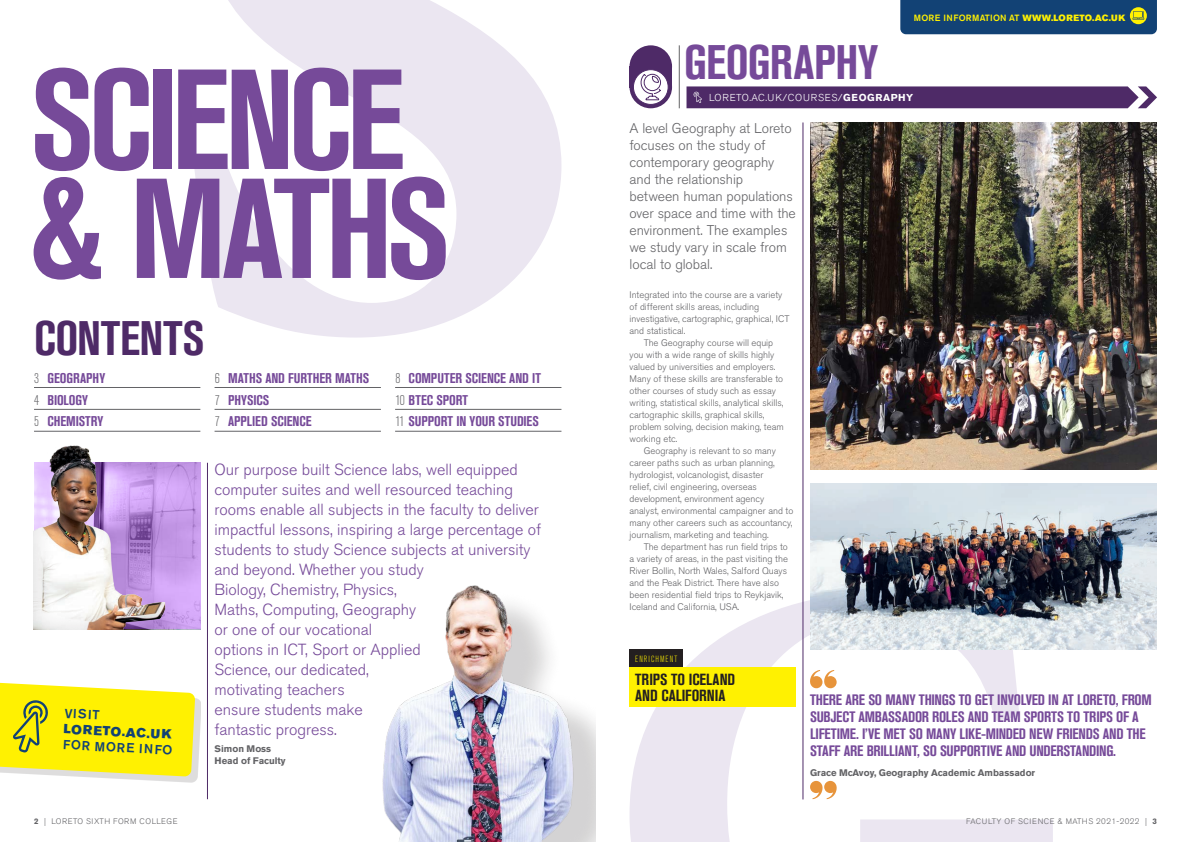
<style>
.page{position:relative;width:1191px;height:842px;background:#fff}
.page>*{position:absolute;margin:0;border:0;box-sizing:border-box;transform-origin:0 0}
.t1{font:700 condensed 140.6px/109px "Akzidenz Grotesk BE";letter-spacing:-.045em;color:#764a99}
.t2{font:700 condensed 48px "Akzidenz Grotesk BE";letter-spacing:-.01em;color:#764a99}
.t3{font:700 condensed 48px "Akzidenz Grotesk BE";letter-spacing:-.005em;color:#4e2a67}
.loreto_intro{font:300 16px/20px "Akzidenz Grotesk BE";color:#764a99}
.t4{font:700 condensed 16px/16px "Akzidenz Grotesk BE";color:#231f20}
.loreto_tertiary_head{font:700 condensed 15px/17px "Akzidenz Grotesk BE";letter-spacing:-.01em;color:#764a99}
.loreto_body{font:300 14px/17px "Akzidenz Grotesk BE";letter-spacing:-.005em;color:#636366}
.t5{font:700 condensed 14px "Akzidenz Grotesk BE";letter-spacing:-.005em;color:#764a99}
.t6{font:500 13px "Akzidenz Grotesk BE";color:#124275}
.t7{font:13px "Akzidenz Grotesk BE Super";color:#124275}
.t8{font:300 10px "Akzidenz Grotesk BE";letter-spacing:.07em;color:#fff}
.loreto_body-2{font:300 9.5px/12px "Akzidenz Grotesk BE";color:#636366}
.loreto_tertiary_head-2{font:700 9.5px "Akzidenz Grotesk BE";color:#636366}
.loreto_body-3{font:700 9.5px "Akzidenz Grotesk BE";color:#636366}
.t9{font:500 9px "Akzidenz Grotesk BE";letter-spacing:.02em;color:#fff101}
.t10{font:300 condensed 9px "Akzidenz Grotesk BE";letter-spacing:.12em;color:#fff101}
.t11{font:300 8px "Akzidenz Grotesk BE";letter-spacing:.05em;color:#636366}
.s1{font-weight:300;color:#636366}
.s2{font-family:"Akzidenz Grotesk BE Super";font-weight:400}
.s3{font-weight:700}
</style>
<div class="page">
<svg style="left:629px;top:592px;width:424px;height:250px"></svg>
<svg style="left:194px;top:0;width:367px;height:338px"></svg>
<div style="left:629px;top:66px;width:43px;height:42px;background:#4e2a67;border-radius:50%"></div>
<div style="left:629px;top:67px;width:43px;height:21px;background:#4e2a67"></div>
<div style="left:629px;top:45px;width:43px;height:43px;background:#4e2a67;border-radius:50%"></div>
<svg style="left:633px;top:70px;width:35px;height:34px"></svg>
<div style="left:633px;top:69px;width:35px;height:36px;border:1px solid #4e2a67;border-radius:50%"></div>
<svg style="left:640px;top:73px;width:21px;height:28px"></svg>
<img style="left:382px;top:585px;width:213px;height:257px">
<div style="left:629px;top:649px;width:54px;height:19px;background:#231f20"></div>
<div style="left:629px;top:668px;width:167px;height:39px;background:#fff101"></div>
<hr style="left:207px;top:463px;width:1px;height:336px;background:#4e2a67">
<div style="left:0;top:688px;width:201px;height:94px;background:#231f20;opacity:.15"></div>
<svg style="left:0;top:682px;width:195px;height:94px;background:#f7ec20"></svg>
<hr style="left:34px;top:387px;width:166px;height:1px;background:#636366">
<hr style="left:34px;top:409px;width:166px;height:1px;background:#636366">
<hr style="left:34px;top:431px;width:166px;height:1px;background:#636366">
<hr style="left:214px;top:387px;width:167px;height:1px;background:#636366">
<hr style="left:214px;top:409px;width:167px;height:1px;background:#636366">
<hr style="left:214px;top:431px;width:167px;height:1px;background:#636366">
<hr style="left:395px;top:387px;width:166px;height:1px;background:#636366">
<hr style="left:395px;top:409px;width:166px;height:1px;background:#636366">
<hr style="left:395px;top:431px;width:166px;height:1px;background:#636366">
<svg style="left:686px;top:86px;width:471px;height:22px;background:#57366f"></svg>
<hr style="left:679px;top:45px;width:1px;height:63px;background:#636366">
<img style="left:810px;top:483px;width:347px;height:166px">
<svg style="left:166px;top:463px;width:34px;height:166px;background:#ca9eed"></svg>
<img style="left:810px;top:122px;width:347px;height:347px">
<hr style="left:803px;top:122px;width:1px;height:677px;background:#4e2a67">
<svg style="left:810px;top:670px;width:26px;height:18px"></svg>
<svg style="left:810px;top:781px;width:26px;height:18px"></svg>
<div style="left:32px;top:425px;width:134px;height:204px;background:#231f20;opacity:.11"></div>
<div style="left:900px;top:0;width:257px;height:34px;background:#124275"></div>
<p class="t1" style="left:30px;top:67px;width:422px">SCIENCE &amp; MATHS</p>
<p class="t3" style="left:34px;top:311px;width:172px">CONTENTS</p>
<p class="t5" style="left:34px;top:370px;width:73px"><span class="s1">3</span> GEOGRAPHY</p>
<p class="t5" style="left:34px;top:392px;width:55px"><span class="s1">4</span> BIOLOGY</p>
<p class="t5" style="left:34px;top:413px;width:71px"><span class="s1">5</span> CHEMISTRY</p>
<p class="t5" style="left:215px;top:370px;width:156px"><span class="s1">6</span> MATHS AND FURTHER MATHS</p>
<p class="t5" style="left:215px;top:392px;width:56px"><span class="s1">7</span> PHYSICS</p>
<p class="t5" style="left:215px;top:413px;width:98px"><span class="s1">7</span> APPLIED SCIENCE</p>
<p class="t5" style="left:395px;top:370px;width:147px"><span class="s1">8</span> COMPUTER SCIENCE AND IT</p>
<p class="t5" style="left:395px;top:392px;width:74px"><span class="s1">10</span> BTEC SPORT</p>
<p class="t5" style="left:395px;top:413px;width:145px"><span class="s1">11</span> SUPPORT IN YOUR STUDIES</p>
<p class="t6" style="left:65px;top:705px;width:37px;rotate:3deg">VISIT</p>
<p class="t7" style="left:64px;top:721px;width:109px;rotate:3deg">LORETO.AC.UK</p>
<p class="t6" style="left:63px;top:736px;width:111px;rotate:3deg">FOR MORE INFO</p>
<p class="loreto_intro" style="left:214px;top:459px;width:328px">Our purpose built Science labs, well equipped computer suites and well resourced teaching rooms enable all subjects in the faculty to deliver impactful lessons, inspiring a large percentage of students to study Science subjects at university and beyond. Whether you study<br>Biology, Chemistry, Physics,<br>Maths, Computing, Geography<br>or one of our vocational<br>options in ICT, Sport or Applied<br>Science, our dedicated,<br>motivating teachers<br>ensure students make<br>fantastic progress.</p>
<p class="loreto_body-3" style="left:214px;top:743px;width:58px">Simon Moss</p>
<p class="loreto_body-3" style="left:214px;top:755px;width:73px">Head of Faculty</p>
<p class="t9" style="left:914px;top:12px;width:213px">MORE INFORMATION AT <span class="s2">WWW.LORETO.AC.UK</span></p>
<p class="t2" style="left:684px;top:35px;width:195px">GEOGRAPHY</p>
<p class="t8" style="left:709px;top:92px;width:206px">LORETO.AC.UK/COURSES/<span class="s3">GEOGRAPHY</span></p>
<p class="loreto_body" style="left:629px;top:120px;width:168px">A level Geography at Loreto focuses on the study of contemporary geography and the relationship between human populations over space and time with the environment. The examples we study vary in scale from local to global.</p>
<p class="loreto_body-2" style="left:629px;top:289px;width:161px">Integrated into the course are a variety of different skills areas, including investigative, cartographic, graphical, ICT and statistical.</p>
<p class="loreto_body-2" style="left:629px;top:337px;width:156px;text-indent:14px">The Geography course will equip you with a wide range of skills highly valued by universities and employers.<br>Many of these skills are transferable to other courses of study such as essay writing, statistical skills, analytical skills, cartographic skills, graphical skills, problem solving, decision making, team working etc.</p>
<p class="loreto_body-2" style="left:629px;top:445px;width:165px;text-indent:14px">Geography is relevant to so many career paths such as urban planning, hydrologist, volcanologist, disaster<br>relief, civil engineering, overseas development, environment agency analyst, environmental campaigner and to many other careers such as accountancy, journalism, marketing and teaching.</p>
<p class="loreto_body-2" style="left:629px;top:541px;width:160px;text-indent:14px">The department has run field trips to a variety of areas, in the past visiting the River Bollin, North Wales, Salford Quays and the Peak District. There have also been residential field trips to Reykjavik, Iceland and California, USA.</p>
<p class="t10" style="left:635px;top:654px;width:44px">ENRICHMENT</p>
<p class="t4" style="left:635px;top:672px;width:101px">TRIPS TO ICELAND<br>AND CALIFORNIA</p>
<p class="loreto_tertiary_head" style="left:810px;top:692px;width:343px">THERE ARE SO MANY THINGS TO GET INVOLVED IN AT LORETO, FROM SUBJECT AMBASSADOR ROLES AND TEAM SPORTS TO TRIPS OF A LIFETIME. I’VE MET SO MANY LIKE-MINDED NEW FRIENDS AND THE STAFF ARE BRILLIANT, SO SUPPORTIVE AND UNDERSTANDING.</p>
<p class="loreto_tertiary_head-2" style="left:810px;top:767px;width:227px">Grace McAvoy, Geography Academic Ambassador</p>
<p class="t11" style="left:34px;top:816px;width:145px"><span class="s3">2</span> | LORETO SIXTH FORM COLLEGE</p>
<p class="t11" style="left:966px;top:816px;width:192px">FACULTY OF SCIENCE &amp; MATHS 2021-2022 | <span class="s3">3</span></p>
</div>
